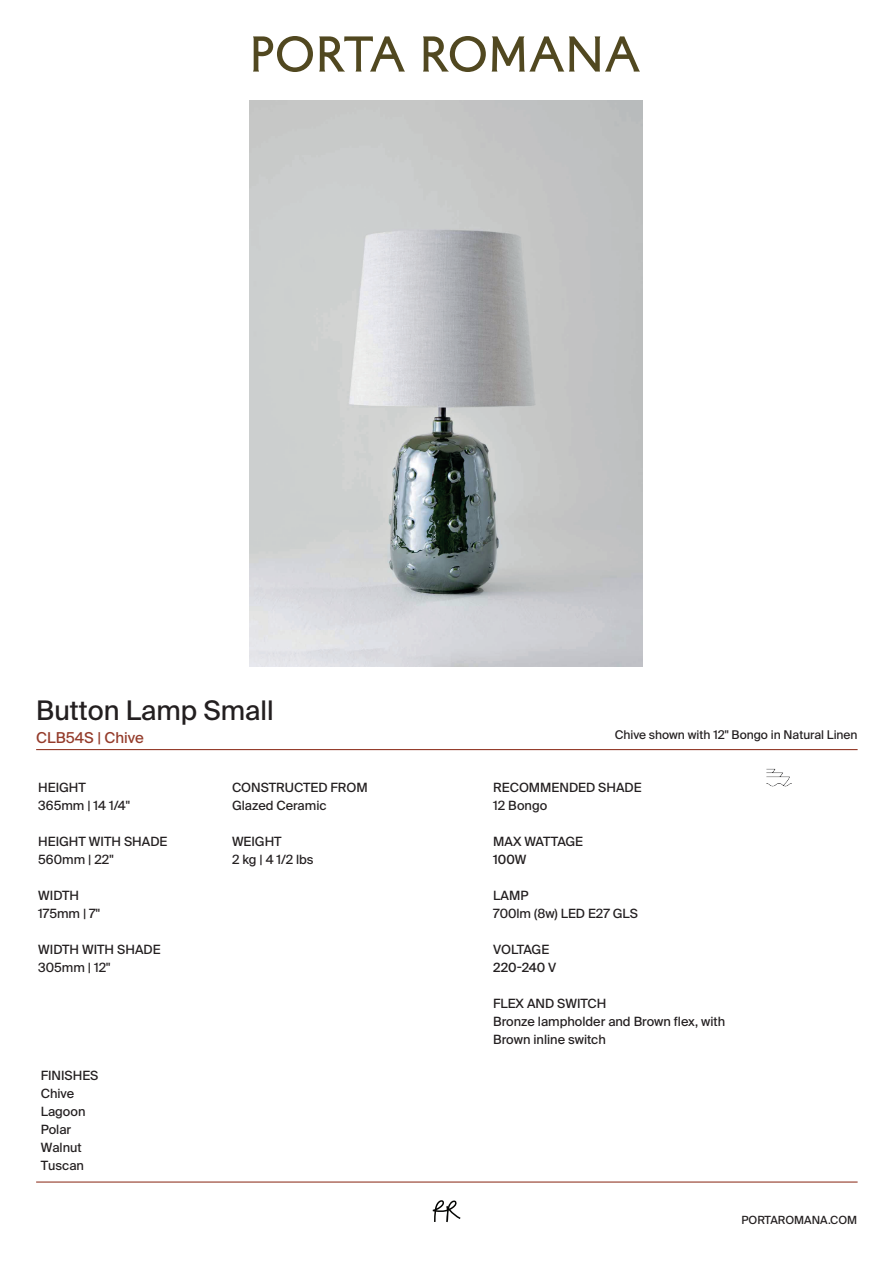
<style>
.page{position:relative;width:893px;height:1263px;background:#fff}
.page>*{position:absolute;margin:0;border:0;box-sizing:border-box;transform-origin:0 0}
.t1{font:27px "Suisse Intl";color:#231f20}
.t2{font:15px "Suisse Intl";color:#943b2a}
.t3{font:12.75px/18px "Suisse Intl";color:#231f20}
.t4{font:12px "Suisse Intl";color:#231f20}
.t5{font:11.25px "Suisse Intl";color:#231f20}
</style>
<div class="page">
<hr style="left:36px;top:749px;width:822px;height:1px;background:#943b2a">
<img style="left:250px;top:101px;width:393px;height:566px">
<svg style="left:253px;top:36px;width:60px;height:36px"></svg>
<svg style="left:319px;top:36px;width:86px;height:36px"></svg>
<svg style="left:423px;top:36px;width:63px;height:36px"></svg>
<svg style="left:492px;top:36px;width:148px;height:36px"></svg>
<svg style="left:433px;top:1200px;width:27px;height:22px"></svg>
<hr style="left:36px;top:1181px;width:822px;height:1px;background:#943b2a">
<img style="left:766px;top:768px;width:26px;height:19px">
<h1 class="t1" style="left:36px;top:695px;width:239px">Button Lamp Small</h1>
<p class="t2" style="left:36px;top:729px;width:109px">CLB54S | Chive</p>
<p class="t4" style="left:615px;top:727px;width:244px">Chive shown with 12" Bongo in Natural Linen</p>
<p class="t3" style="left:38px;top:779px;width:93px">HEIGHT<br>365mm | 14 1/4"</p>
<p class="t3" style="left:38px;top:832px;width:131px">HEIGHT WITH SHADE<br>560mm | 22"</p>
<p class="t3" style="left:38px;top:886px;width:63px">WIDTH<br>175mm | 7"</p>
<p class="t3" style="left:38px;top:940px;width:124px">WIDTH WITH SHADE<br>305mm | 12"</p>
<p class="t3" style="left:41px;top:1066px;width:59px">FINISHES<br>Chive<br>Lagoon<br>Polar<br>Walnut<br>Tuscan</p>
<p class="t3" style="left:232px;top:779px;width:137px">CONSTRUCTED FROM<br>Glazed Ceramic</p>
<p class="t3" style="left:232px;top:833px;width:83px">WEIGHT<br>2 kg | 4 1/2 lbs</p>
<p class="t3" style="left:493px;top:779px;width:150px">RECOMMENDED SHADE<br>12 Bongo</p>
<p class="t3" style="left:493px;top:833px;width:91px">MAX WATTAGE<br>100W</p>
<p class="t3" style="left:493px;top:887px;width:146px">LAMP<br>700lm (8w) LED E27 GLS</p>
<p class="t3" style="left:493px;top:941px;width:65px">VOLTAGE<br>220-240 V</p>
<p class="t3" style="left:493px;top:995px;width:233px">FLEX AND SWITCH<br>Bronze lampholder and Brown flex, with<br>Brown inline switch</p>
<p class="t5" style="left:741px;top:1213px;width:117px">PORTAROMANA.COM</p>
</div>
